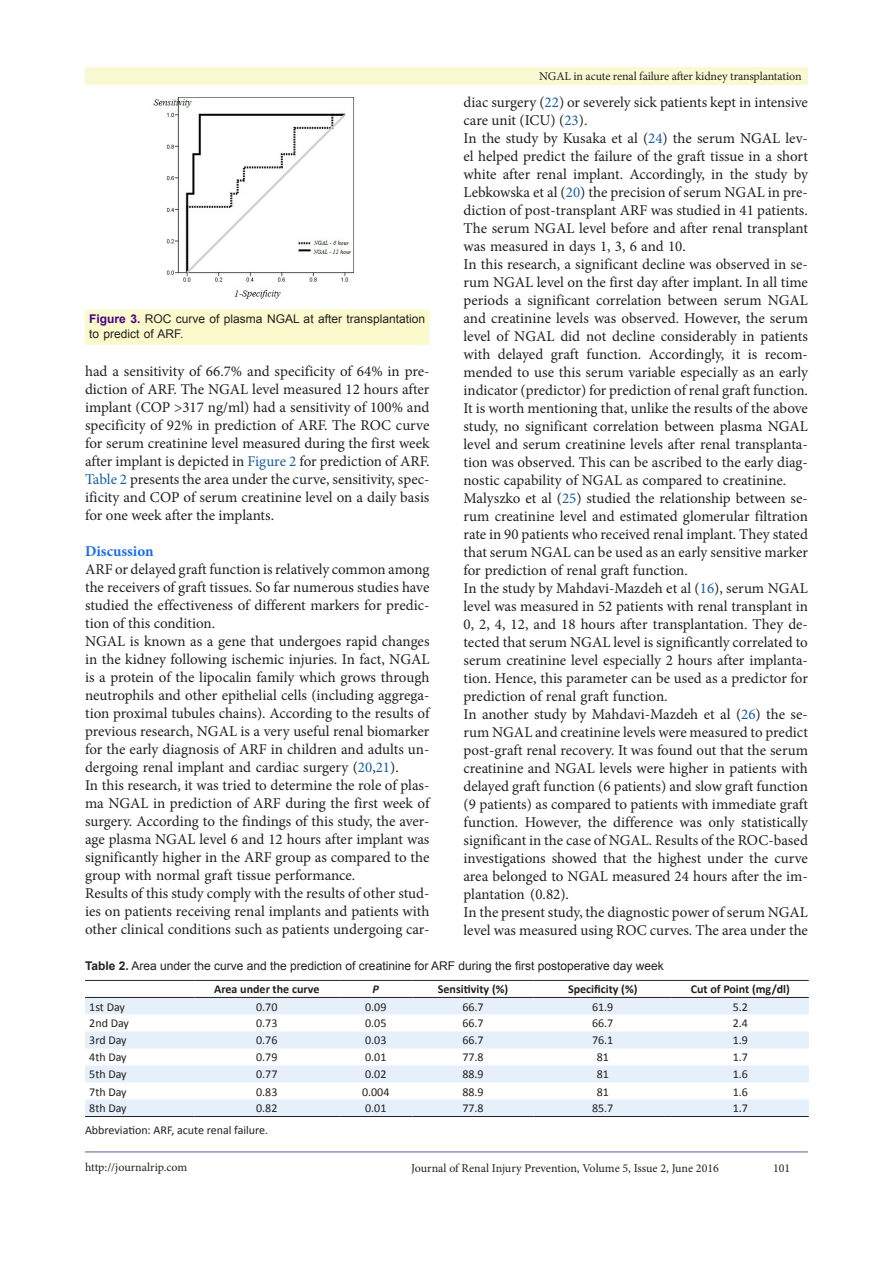
<style>
.page{position:relative;width:893px;height:1263px;background:#fff}
.page>*{position:absolute;margin:0;border:0;box-sizing:border-box;transform-origin:0 0}
.t1{font:15px/18px "Minion Pro";color:#231f20;text-align:justify}
.t2{font:700 15px "Minion Pro";color:#196ce8}
.t3{font:12px "Calibri";color:#231f20}
.t4{font:12px/15px "Arial";color:#231f20}
.t5{font:12px "Minion Pro";letter-spacing:-.01em;color:#231f20}
.t6{font:700 12px "Calibri";color:#231f20}
.t7{font:italic 700 12px "Calibri";color:#231f20}
.s1{color:#175d9e}
.s2{font-weight:700;color:#4b0082}
.s3{font-weight:700}
</style>
<div class="page">
<hr style="left:85px;top:1152px;width:723px;height:1px;background:#5e5ca5">
<div style="left:85px;top:68px;width:723px;height:17px;background:#fafad2"></div>
<svg style="left:85px;top:998px;width:724px;height:118px;fill:#e6f0fa"></svg>
<hr style="left:85px;top:980px;width:110px;height:1px;background:#231f20">
<hr style="left:195px;top:980px;width:144px;height:1px;background:#231f20">
<hr style="left:339px;top:980px;width:73px;height:1px;background:#231f20">
<hr style="left:412px;top:980px;width:122px;height:1px;background:#231f20">
<hr style="left:534px;top:980px;width:138px;height:1px;background:#231f20">
<hr style="left:672px;top:980px;width:137px;height:1px;background:#231f20">
<hr style="left:85px;top:997px;width:110px;height:1px;background:#231f20">
<hr style="left:195px;top:997px;width:144px;height:1px;background:#231f20">
<hr style="left:339px;top:997px;width:73px;height:1px;background:#231f20">
<hr style="left:412px;top:997px;width:122px;height:1px;background:#231f20">
<hr style="left:534px;top:997px;width:138px;height:1px;background:#231f20">
<hr style="left:672px;top:997px;width:137px;height:1px;background:#231f20">
<hr style="left:85px;top:1116px;width:110px;height:1px;background:#231f20">
<hr style="left:195px;top:1116px;width:144px;height:1px;background:#231f20">
<hr style="left:339px;top:1116px;width:73px;height:1px;background:#231f20">
<hr style="left:412px;top:1116px;width:122px;height:1px;background:#231f20">
<hr style="left:534px;top:1116px;width:138px;height:1px;background:#231f20">
<hr style="left:672px;top:1116px;width:137px;height:1px;background:#231f20">
<img style="left:153px;top:97px;width:201px;height:202px">
<div style="left:85px;top:310px;width:344px;height:35px;background:#fafacd"></div>
<p class="t5" style="left:539px;top:68px;width:264px">NGAL in acute renal failure after kidney transplantation</p>
<p class="t1" style="left:463px;top:93px;width:346px">diac surgery (<span class="s1">22</span>) or severely sick patients kept in intensive care unit (ICU) (<span class="s1">23</span>).</p>
<p class="t1" style="left:463px;top:129px;width:346px">In the study by Kusaka et al (<span class="s1">24</span>) the serum NGAL lev&shy;el helped predict the failure of the graft tissue in a short white after renal implant. Accordingly, in the study by Lebkowska et al (<span class="s1">20</span>) the precision of serum NGAL in pre&shy;diction of post-transplant ARF was studied in 41 patients.<br>The serum NGAL level before and after renal transplant was measured in days 1, 3, 6 and 10.</p>
<p class="t1" style="left:463px;top:255px;width:346px">In this research, a significant decline was observed in se&shy;rum NGAL level on the first day after implant. In all time periods a significant correlation between serum NGAL and creatinine levels was observed. However, the serum level of NGAL did not decline considerably in patients with delayed graft function. Accordingly, it is recom&shy;mended to use this serum variable especially as an early indicator (predictor) for prediction of renal graft function.</p>
<p class="t1" style="left:463px;top:399px;width:346px">It is worth mentioning that, unlike the results of the above study, no significant correlation between plasma NGAL level and serum creatinine levels after renal transplanta&shy;tion was observed. This can be ascribed to the early diag&shy;nostic capability of NGAL as compared to creatinine.</p>
<p class="t1" style="left:463px;top:489px;width:346px">Malyszko et al (<span class="s1">25</span>) studied the relationship between se&shy;rum creatinine level and estimated glomerular filtration rate in 90 patients who received renal implant. They stated that serum NGAL can be used as an early sensitive marker for prediction of renal graft function.</p>
<p class="t1" style="left:463px;top:579px;width:346px">In the study by Mahdavi-Mazdeh et al (<span class="s1">16</span>), serum NGAL level was measured in 52 patients with renal transplant in 0, 2, 4, 12, and 18 hours after transplantation. They de&shy;tected that serum NGAL level is significantly correlated to serum creatinine level especially 2 hours after implanta&shy;tion. Hence, this parameter can be used as a predictor for prediction of renal graft function.</p>
<p class="t1" style="left:463px;top:705px;width:346px">In another study by Mahdavi-Mazdeh et al (<span class="s1">26</span>) the se&shy;rum NGAL and creatinine levels were measured to predict post-graft renal recovery. It was found out that the serum creatinine and NGAL levels were higher in patients with delayed graft function (6 patients) and slow graft function (9 patients) as compared to patients with immediate graft function. However, the difference was only statistically significant in the case of NGAL. Results of the ROC-based investigations showed that the highest under the curve area belonged to NGAL measured 24 hours after the im&shy;plantation (0.82).</p>
<p class="t1" style="left:463px;top:903px;width:346px">In the present study, the diagnostic power of serum NGAL level was measured using ROC curves. The area under the</p>
<p class="t4" style="left:89px;top:311px;width:337px"><span class="s2">Figure 3.</span> ROC curve of plasma NGAL at after transplantation to predict of ARF.</p>
<p class="t1" style="left:85px;top:362px;width:346px">had a sensitivity of 66.7% and specificity of 64% in pre&shy;diction of ARF. The NGAL level measured 12 hours after implant (COP &gt;317 ng/ml) had a sensitivity of 100% and specificity of 92% in prediction of ARF. The ROC curve for serum creatinine level measured during the first week after implant is depicted in <span class="s1">Figure 2</span> for prediction of ARF.</p>
<p class="t1" style="left:85px;top:470px;width:346px"><span class="s1">Table 2</span> presents the area under the curve, sensitivity, spec&shy;ificity and COP of serum creatinine level on a daily basis for one week after the implants.</p>
<p class="t2" style="left:85px;top:540px;width:70px">Discussion</p>
<p class="t1" style="left:85px;top:560px;width:346px">ARF or delayed graft function is relatively common among the receivers of graft tissues. So far numerous studies have studied the effectiveness of different markers for predic&shy;tion of this condition.</p>
<p class="t1" style="left:85px;top:632px;width:346px">NGAL is known as a gene that undergoes rapid changes in the kidney following ischemic injuries. In fact, NGAL is a protein of the lipocalin family which grows through neutrophils and other epithelial cells (including aggrega&shy;tion proximal tubules chains). According to the results of previous research, NGAL is a very useful renal biomarker for the early diagnosis of ARF in children and adults un&shy;dergoing renal implant and cardiac surgery (<span class="s1">20</span>,<span class="s1">21</span>).</p>
<p class="t1" style="left:85px;top:776px;width:346px">In this research, it was tried to determine the role of plas&shy;ma NGAL in prediction of ARF during the first week of surgery. According to the findings of this study, the aver&shy;age plasma NGAL level 6 and 12 hours after implant was significantly higher in the ARF group as compared to the group with normal graft tissue performance.</p>
<p class="t1" style="left:85px;top:884px;width:346px">Results of this study comply with the results of other stud&shy;ies on patients receiving renal implants and patients with other clinical conditions such as patients undergoing car-</p>
<p class="t4" style="left:85px;top:958px;width:580px"><span class="s3">Table 2.</span> Area under the curve and the prediction of creatinine for ARF during the first postoperative day week</p>
<p class="t6" style="left:214px;top:982px;width:107px">Area under the curve</p>
<p class="t7" style="left:373px;top:982px;width:8px">P</p>
<p class="t6" style="left:438px;top:982px;width:72px">Sensitivity (%)</p>
<p class="t6" style="left:568px;top:982px;width:71px">Specificity (%)</p>
<p class="t6" style="left:691px;top:982px;width:101px">Cut of Point (mg/dl)</p>
<p class="t3" style="left:89px;top:999px;width:37px">1st Day</p>
<p class="t3" style="left:256px;top:999px;width:23px">0.70</p>
<p class="t3" style="left:365px;top:999px;width:23px">0.09</p>
<p class="t3" style="left:462px;top:999px;width:23px">66.7</p>
<p class="t3" style="left:592px;top:999px;width:23px">61.9</p>
<p class="t3" style="left:733px;top:999px;width:17px">5.2</p>
<p class="t3" style="left:89px;top:1016px;width:41px">2nd Day</p>
<p class="t3" style="left:256px;top:1016px;width:23px">0.73</p>
<p class="t3" style="left:365px;top:1016px;width:23px">0.05</p>
<p class="t3" style="left:462px;top:1016px;width:23px">66.7</p>
<p class="t3" style="left:592px;top:1016px;width:23px">66.7</p>
<p class="t3" style="left:733px;top:1016px;width:17px">2.4</p>
<p class="t3" style="left:89px;top:1033px;width:39px">3rd Day</p>
<p class="t3" style="left:256px;top:1033px;width:23px">0.76</p>
<p class="t3" style="left:365px;top:1033px;width:23px">0.03</p>
<p class="t3" style="left:462px;top:1033px;width:23px">66.7</p>
<p class="t3" style="left:592px;top:1033px;width:23px">76.1</p>
<p class="t3" style="left:733px;top:1033px;width:17px">1.9</p>
<p class="t3" style="left:89px;top:1050px;width:39px">4th Day</p>
<p class="t3" style="left:256px;top:1050px;width:23px">0.79</p>
<p class="t3" style="left:365px;top:1050px;width:23px">0.01</p>
<p class="t3" style="left:462px;top:1050px;width:23px">77.8</p>
<p class="t3" style="left:597px;top:1050px;width:14px">81</p>
<p class="t3" style="left:733px;top:1050px;width:17px">1.7</p>
<p class="t3" style="left:89px;top:1067px;width:39px">5th Day</p>
<p class="t3" style="left:256px;top:1067px;width:23px">0.77</p>
<p class="t3" style="left:365px;top:1067px;width:23px">0.02</p>
<p class="t3" style="left:462px;top:1067px;width:23px">88.9</p>
<p class="t3" style="left:597px;top:1067px;width:14px">81</p>
<p class="t3" style="left:733px;top:1067px;width:17px">1.6</p>
<p class="t3" style="left:89px;top:1084px;width:39px">7th Day</p>
<p class="t3" style="left:256px;top:1084px;width:23px">0.83</p>
<p class="t3" style="left:362px;top:1084px;width:29px">0.004</p>
<p class="t3" style="left:462px;top:1084px;width:23px">88.9</p>
<p class="t3" style="left:597px;top:1084px;width:14px">81</p>
<p class="t3" style="left:733px;top:1084px;width:17px">1.6</p>
<p class="t3" style="left:89px;top:1101px;width:39px">8th Day</p>
<p class="t3" style="left:256px;top:1101px;width:23px">0.82</p>
<p class="t3" style="left:365px;top:1101px;width:23px">0.01</p>
<p class="t3" style="left:462px;top:1101px;width:23px">77.8</p>
<p class="t3" style="left:592px;top:1101px;width:23px">85.7</p>
<p class="t3" style="left:733px;top:1101px;width:17px">1.7</p>
<p class="t3" style="left:85px;top:1123px;width:185px">Abbreviation: ARF, acute renal failure.</p>
<p class="t5" style="left:85px;top:1159px;width:104px">http://journalrip.com</p>
<p class="t5" style="left:411px;top:1160px;width:309px">Journal of Renal Injury Prevention, Volume 5, Issue 2, June 2016</p>
<p class="t5" style="left:773px;top:1160px;width:19px">101</p>
</div>
